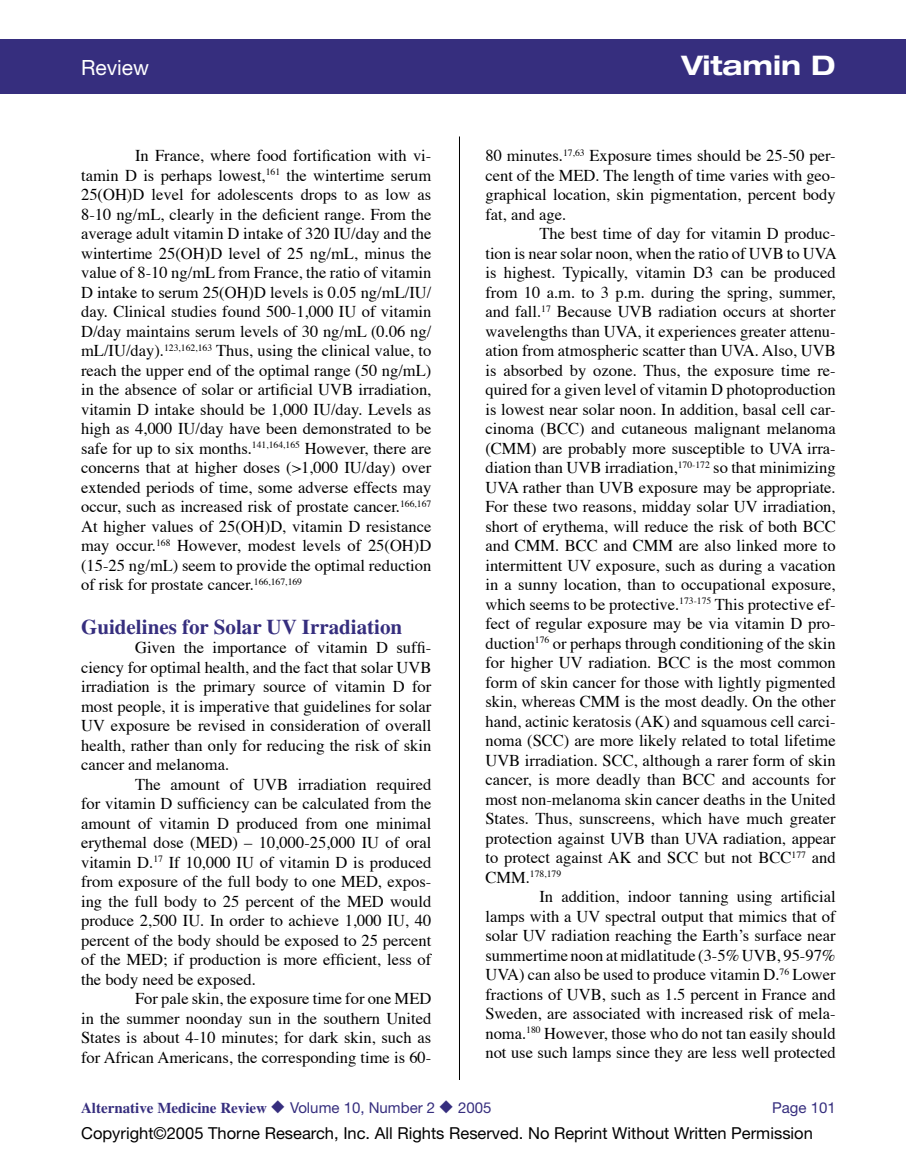
<style>
.page{position:relative;width:906px;height:1161px;background:#fff}
.page>*{position:absolute;margin:0;border:0;box-sizing:border-box;transform-origin:0 0}
.t1{font:700 expanded 27px "Helvetica Neue";color:#fff}
.t2{font:700 21px "Times";color:#362e7e}
.t3{font:21px "Helvetica Neue";color:#fff}
.t4{font:16.5px/19.5px "Times";color:#000;text-align:justify}
.t5{font:16.5px "Helvetica Neue";color:#000}
.t6{font:700 15px "Times";color:#362e7e}
.t7{font:15px "Helvetica Neue";color:#362e7e}
.t8{font:9.6px "Times";color:#000}
.s1{font-size:16.5px}
.s2{font-family:"Helvetica Neue";font-weight:400}
</style>
<div class="page">
<div style="left:0;top:39px;width:905px;height:55px;background:#362e7e"></div>
<hr style="left:459px;top:136px;width:1px;height:944px;background:#000">
<p class="t3" style="left:81px;top:55px;width:70px">Review</p>
<h1 class="t1" style="left:681px;top:49px;width:155px">Vitamin D</h1>
<p class="t4" style="left:81px;top:147px;width:351px;text-indent:54px">In France, where food fortification with vi&shy;tamin D is perhaps lowest,<sup>161</sup> the wintertime serum 25(OH)D level for adolescents drops to as low as 8-10 ng/mL, clearly in the deficient range. From the average adult vitamin D intake of 320 IU/day and the wintertime 25(OH)D level of 25 ng/mL, minus the value of 8-10 ng/mL from France, the ratio of vitamin D intake to serum 25(OH)D levels is 0.05 ng/mL/IU/ day. Clinical studies found 500-1,000 IU of vitamin D/day maintains serum levels of 30 ng/mL (0.06 ng/ mL/IU/day).<sup>123,162,163</sup> Thus, using the clinical value, to reach the upper end of the optimal range (50 ng/mL) in the absence of solar or artificial UVB irradiation, vitamin D intake should be 1,000 IU/day. Levels as high as 4,000 IU/day have been demonstrated to be safe for up to six months.<sup>141,164,165</sup> However, there are concerns that at higher doses (&gt;1,000 IU/day) over extended periods of time, some adverse effects may occur, such as increased risk of prostate cancer.<sup>166,167<br></sup>At higher values of 25(OH)D, vitamin D resistance may occur.<sup>168</sup> However, modest levels of 25(OH)D (15-25 ng/mL) seem to provide the optimal reduction of risk for prostate cancer.<sup>166,167,169</sup></p>
<p class="t2" style="left:81px;top:614px;width:322px">Guidelines for Solar UV Irradiation</p>
<p class="t4" style="left:81px;top:639px;width:351px;text-indent:54px">Given the importance of vitamin D suffi&shy;ciency for optimal health, and the fact that solar UVB irradiation is the primary source of vitamin D for most people, it is imperative that guidelines for solar UV exposure be revised in consideration of overall health, rather than only for reducing the risk of skin cancer and melanoma.</p>
<p class="t4" style="left:81px;top:776px;width:351px;text-indent:54px">The amount of UVB irradiation required for vitamin D sufficiency can be calculated from the amount of vitamin D produced from one minimal erythemal dose (MED) – 10,000-25,000 IU of oral vitamin D.<sup>17</sup> If 10,000 IU of vitamin D is produced from exposure of the full body to one MED, expos&shy;ing the full body to 25 percent of the MED would produce 2,500 IU. In order to achieve 1,000 IU, 40 percent of the body should be exposed to 25 percent of the MED; if production is more efficient, less of the body need be exposed.</p>
<p class="t4" style="left:81px;top:990px;width:351px;text-indent:54px">For pale skin, the exposure time for one MED in the summer noonday sun in the southern United States is about 4-10 minutes; for dark skin, such as for African Americans, the corresponding time is 60-</p>
<p class="t4" style="left:485px;top:147px;width:351px">80 minutes.<sup>17,63</sup> Exposure times should be 25-50 per&shy;cent of the MED. The length of time varies with geo&shy;graphical location, skin pigmentation, percent body fat, and age.</p>
<p class="t4" style="left:485px;top:225px;width:352px;text-indent:54px">The best time of day for vitamin D produc&shy;tion is near solar noon, when the ratio of UVB to UVA is highest. Typically, vitamin D3 can be produced from 10 a.m. to 3 p.m. during the spring, summer, and fall.<sup>17</sup> Because UVB radiation occurs at shorter wavelengths than UVA, it experiences greater attenu&shy;ation from atmospheric scatter than UVA. Also, UVB is absorbed by ozone. Thus, the exposure time re&shy;quired for a given level of vitamin D photoproduction is lowest near solar noon. In addition, basal cell car&shy;cinoma (BCC) and cutaneous malignant melanoma (CMM) are probably more susceptible to UVA irra&shy;diation than UVB irradiation,<sup>170-172</sup> so that minimizing UVA rather than UVB exposure may be appropriate.<br>For these two reasons, midday solar UV irradiation, short of erythema, will reduce the risk of both BCC and CMM. BCC and CMM are also linked more to intermittent UV exposure, such as during a vacation in a sunny location, than to occupational exposure, which seems to be protective.<sup>173-175</sup> This protective ef&shy;fect of regular exposure may be via vitamin D pro&shy;duction<sup>176</sup> or perhaps through conditioning of the skin for higher UV radiation. BCC is the most common form of skin cancer for those with lightly pigmented skin, whereas CMM is the most deadly. On the other hand, actinic keratosis (AK) and squamous cell carci&shy;noma (SCC) are more likely related to total lifetime UVB irradiation. SCC, although a rarer form of skin cancer, is more deadly than BCC and accounts for most non-melanoma skin cancer deaths in the United States. Thus, sunscreens, which have much greater protection against UVB than UVA radiation, appear to protect against AK and SCC but not BCC<sup>177</sup> and</p>
<p class="t8" style="left:485px;top:868px;width:77px"><span class="s1">CMM.</span>178,179</p>
<p class="t4" style="left:485px;top:888px;width:351px;text-indent:54px">In addition, indoor tanning using artificial lamps with a UV spectral output that mimics that of solar UV radiation reaching the Earthʼs surface near summertime noon at midlatitude (3-5% UVB, 95-97% UVA) can also be used to produce vitamin D.<sup>76</sup> Lower fractions of UVB, such as 1.5 percent in France and Sweden, are associated with increased risk of mela&shy;noma.<sup>180</sup> However, those who do not tan easily should not use such lamps since they are less well protected</p>
<p class="t6" style="left:81px;top:1099px;width:412px">Alternative Medicine Review ◆ <span class="s2">Volume 10, Number 2</span> ◆ <span class="s2">2005</span></p>
<p class="t7" style="left:771px;top:1099px;width:65px">Page 101</p>
<p class="t5" style="left:81px;top:1124px;width:733px">Copyright©2005 Thorne Research, Inc. All Rights Reserved. No Reprint Without Written Permission</p>
</div>
